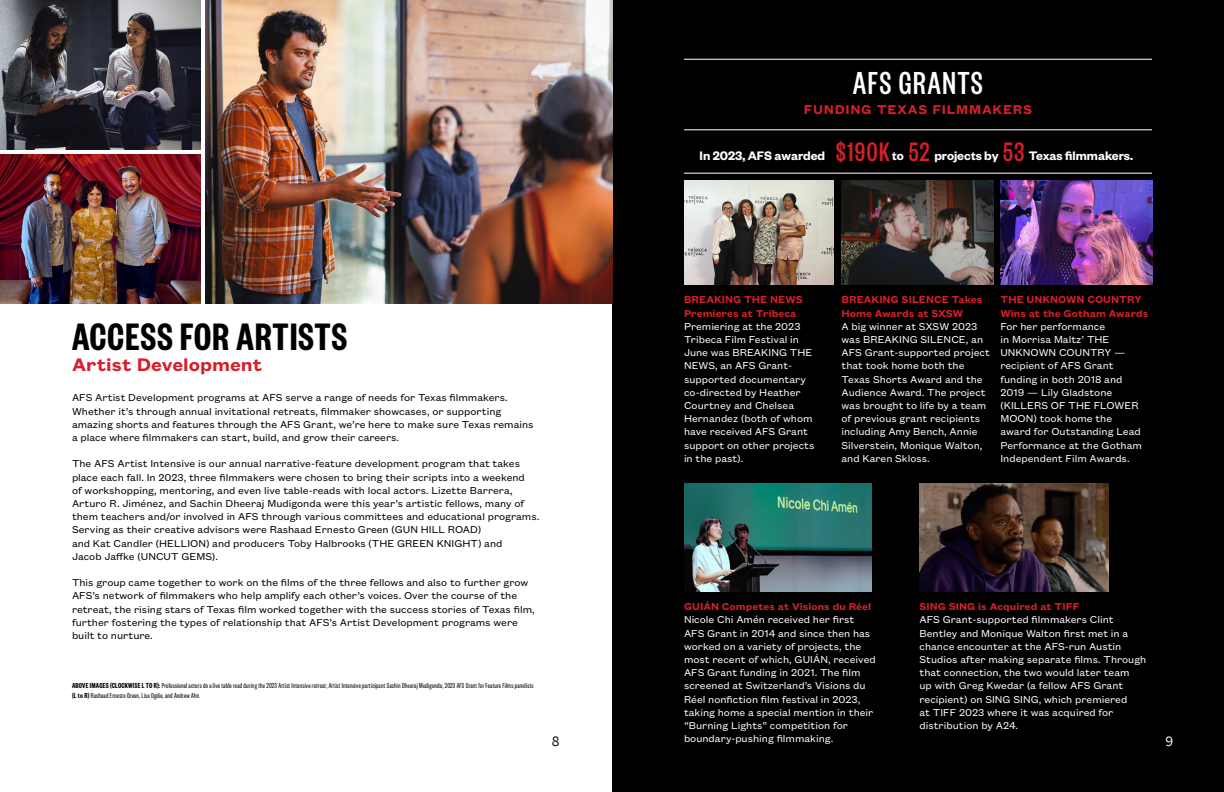
<style>
.page{position:relative;width:1224px;height:792px;background:#fff}
.page>*{position:absolute;margin:0;border:0;box-sizing:border-box;transform-origin:0 0}
.t1{font:600 42px "Founders Grotesk X Cond";letter-spacing:.03em;color:#000}
.t2{font:500 35px "Founders Grotesk X Cond";letter-spacing:.05em;color:#fff}
.t3{font:500 29.3px "Founders Grotesk X Cond";letter-spacing:.05em;color:#d71f2b}
.t4{font:600 20px "Founders Grotesk Text";color:#d71f2b}
.t5{font:600 14px "Founders Grotesk Text";letter-spacing:.05em;color:#d71f2b}
.t6{font:14px "Office Code Pro";color:#000}
.t7{font:14px "Office Code Pro";color:#fff}
.t8{font:600 13.5px "Founders Grotesk";color:#fff}
.t9{font:11px/13.2px "Founders Grotesk Text";color:#fff}
.t10{font:11px/13.2px "Founders Grotesk Text";color:#000}
.t11{font:600 11px/13.2px "Founders Grotesk Text";color:#d71f2b}
.t12{font:8px/10px "Founders Grotesk X Cond";letter-spacing:.03em;color:#000}
.s1{font-weight:600}
.s2{font-weight:600;color:#d71f2b}
</style>
<div class="page">
<div style="left:612px;top:0;width:612px;height:792px;background:#000"></div>
<img style="left:206px;top:0;width:407px;height:304px">
<img style="left:0;top:154px;width:201px;height:150px">
<img style="left:0;top:0;width:201px;height:149px">
<img style="left:685px;top:181px;width:149px;height:104px">
<img style="left:685px;top:484px;width:187px;height:108px">
<img style="left:1000px;top:181px;width:152px;height:104px">
<img style="left:841px;top:181px;width:152px;height:104px">
<img style="left:919px;top:484px;width:190px;height:108px">
<hr style="left:684px;top:130px;width:468px;height:1px;background:#fff">
<hr style="left:684px;top:173px;width:468px;height:1px;background:#fff">
<hr style="left:684px;top:59px;width:468px;height:1px;background:#fff">
<p class="t2" style="left:853px;top:63px;width:131px">AFS GRANTS</p>
<p class="t5" style="left:804px;top:100px;width:230px">FUNDING TEXAS FILMMAKERS</p>
<p class="t8" style="left:700px;top:147px;width:127px">In 2023, AFS awarded</p>
<p class="t3" style="left:836px;top:134px;width:55px">$190K</p>
<p class="t8" style="left:892px;top:147px;width:13px">to</p>
<p class="t3" style="left:909px;top:134px;width:23px">52</p>
<p class="t8" style="left:934px;top:147px;width:66px">projects by</p>
<p class="t3" style="left:1003px;top:134px;width:23px">53</p>
<p class="t8" style="left:1029px;top:147px;width:106px">Texas filmmakers.</p>
<p class="t1" style="left:72px;top:311px;width:277px">ACCESS FOR ARTISTS</p>
<p class="t4" style="left:72px;top:350px;width:192px">Artist Development</p>
<p class="t10" style="left:72px;top:390px;width:463px">AFS Artist Development programs at AFS serve a range of needs for Texas filmmakers.<br>Whether it’s through annual invitational retreats, filmmaker showcases, or supporting amazing shorts and features through the AFS Grant, we’re here to make sure Texas remains a place where filmmakers can start, build, and grow their careers.</p>
<p class="t10" style="left:72px;top:456px;width:469px">The AFS Artist Intensive is our annual narrative-feature development program that takes place each fall. In 2023, three filmmakers were chosen to bring their scripts into a weekend<br>of workshopping, mentoring, and even live table-reads with local actors. Lizette Barrera, Arturo R. Jiménez, and Sachin Dheeraj Mudigonda were this year’s artistic fellows, many of them teachers and/or involved in AFS through various committees and educational programs.<br>Serving as their creative advisors were Rashaad Ernesto Green (GUN HILL ROAD)<br>and Kat Candler (HELLION) and producers Toby Halbrooks (THE GREEN KNIGHT) and<br>Jacob Jaffke (UNCUT GEMS).</p>
<p class="t10" style="left:72px;top:575px;width:464px">This group came together to work on the films of the three fellows and also to further grow AFS’s network of filmmakers who help amplify each other’s voices. Over the course of the retreat, the rising stars of Texas film worked together with the success stories of Texas film, further fostering the types of relationship that AFS’s Artist Development programs were built to nurture.</p>
<p class="t12" style="left:72px;top:680px;width:463px"><span class="s1">ABOVE IMAGES (CLOCKWISE L TO R):</span> Professional actors do a live table read during the 2023 Artist Intensive retreat; Artist Intensive participant Sachin Dheeraj Mudigonda; 2023 AFS Grant for Feature Films panelists <span class="s1">(L to R)</span> Rashaad Ernesto Green, Lisa Ogdie, and Andrew Ahn.</p>
<p class="t9" style="left:684px;top:293px;width:132px"><span class="s2">BREAKING THE NEWS<br>Premieres at Tribeca<br></span>Premiering at the 2023<br>Tribeca Film Festival in<br>June was BREAKING THE<br>NEWS, an AFS Grant&shy;supported documentary co-directed by Heather<br>Courtney and Chelsea<br>Hernandez (both of whom have received AFS Grant support on other projects in the past).</p>
<p class="t11" style="left:842px;top:293px;width:142px">BREAKING SILENCE Takes<br>Home Awards at SXSW</p>
<p class="t9" style="left:842px;top:319px;width:150px">A big winner at SXSW 2023 was BREAKING SILENCE, an<br>AFS Grant-supported project that took home both the<br>Texas Shorts Award and the<br>Audience Award. The project was brought to life by a team of previous grant recipients including Amy Bench, Annie<br>Silverstein, Monique Walton, and Karen Skloss.</p>
<p class="t11" style="left:1000px;top:293px;width:150px">THE UNKNOWN COUNTRY<br>Wins at the Gotham Awards</p>
<p class="t9" style="left:1000px;top:319px;width:143px">For her performance<br>in Morrisa Maltz’ THE<br>UNKNOWN COUNTRY — recipient of AFS Grant funding in both 2018 and<br>2019 — Lily Gladstone (KILLERS OF THE FLOWER<br>MOON) took home the award for Outstanding Lead<br>Performance at the Gotham<br>Independent Film Awards.</p>
<p class="t11" style="left:684px;top:599px;width:189px">GUIÁN Competes at Visions du Réel</p>
<p class="t9" style="left:684px;top:613px;width:193px">Nicole Chi Amén received her first AFS Grant in 2014 and since then has worked on a variety of projects, the most recent of which, GUIÁN, received AFS Grant funding in 2021. The film screened at Switzerland’s Visions du Réel nonfiction film festival in 2023, taking home a special mention in their “Burning Lights” competition for boundary-pushing filmmaking.</p>
<p class="t9" style="left:920px;top:599px;width:228px"><span class="s2">SING SING is Acquired at TIFF<br></span>AFS Grant-supported filmmakers Clint Bentley and Monique Walton first met in a chance encounter at the AFS-run Austin Studios after making separate films. Through that connection, the two would later team<br>up with Greg Kwedar (a fellow AFS Grant recipient) on SING SING, which premiered<br>at TIFF 2023 where it was acquired for distribution by A24.</p>
<p class="t6" style="left:552px;top:731px;width:10px">8</p>
<p class="t7" style="left:1165px;top:731px;width:10px">9</p>
</div>
